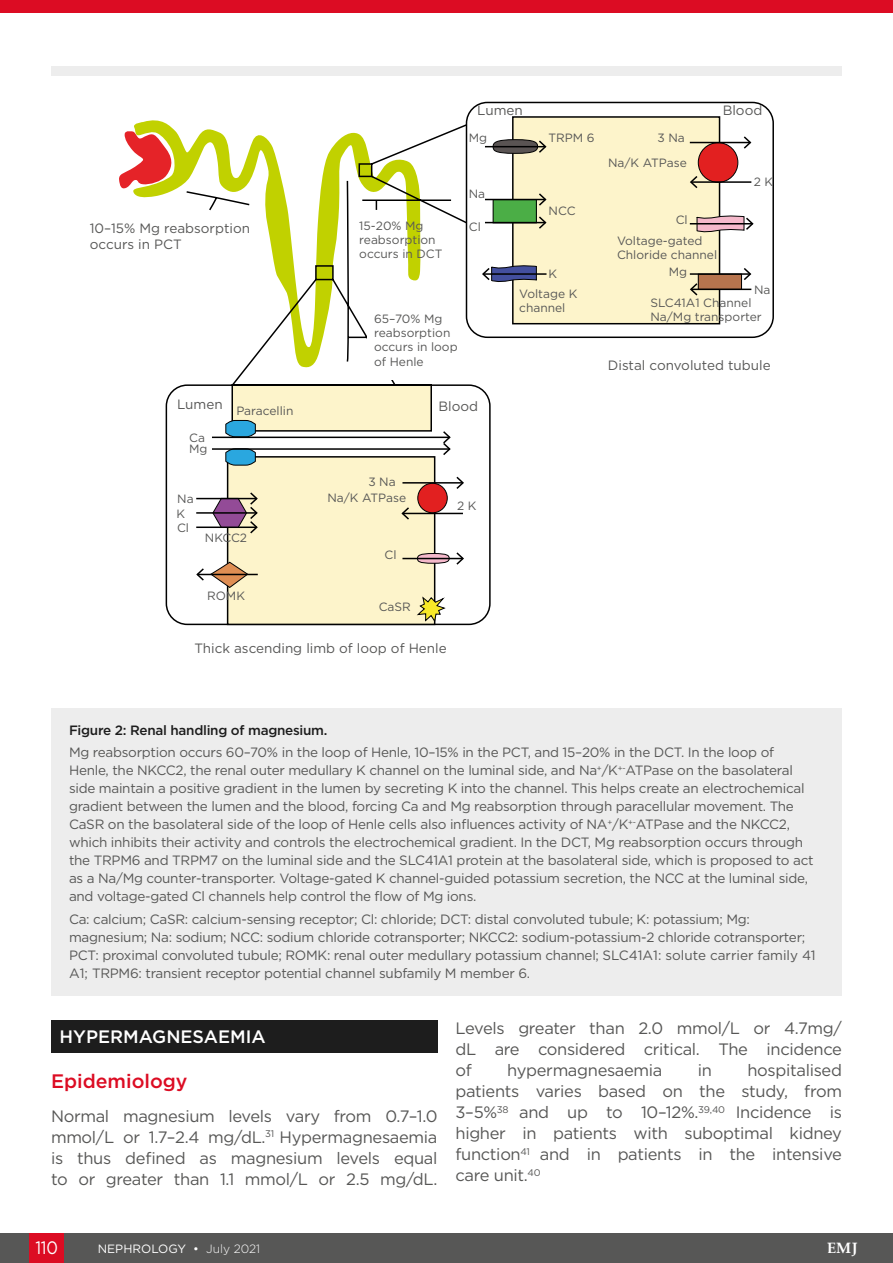
<style>
.page{position:relative;width:893px;height:1263px;background:#fff}
.page>*{position:absolute;margin:0;border:0;box-sizing:border-box;transform-origin:0 0}
.H2__Heading_2{font:500 19.5px "Gotham";color:#dc0c23}
.H1__Heading_1{font:500 18px "Gotham";color:#fff}
.t1{font:18px "Gotham";color:#fff;scale:.9 1}
.Body_Text__Justifica{font:16.5px/21px "Gotham";letter-spacing:-.02em;color:#575756;text-align:justify}
.t2{font:700 15px "Palatino Linotype";color:#fff}
.t3{font:13.5px/18px "Gotham";letter-spacing:-.02em;color:#575756}
.t4{font:13.5px/16.2px "Gotham";color:#575756}
.t5{font:500 13.5px "Gotham";letter-spacing:-.02em;color:#1d1d1d}
.t6{font:12px/14.4px "Gotham";color:#575756}
.t7{font:12px "Gotham";color:#fff}
.s1{font-weight:300}
</style>
<div class="page">
<div style="left:0;top:1233px;width:893px;height:30px;background:#575756"></div>
<div style="left:30px;top:1233px;width:34px;height:30px;background:#dc0c23"></div>
<div style="left:0;top:0;width:893px;height:13px;background:#dc0c23"></div>
<div style="left:51px;top:67px;width:791px;height:9px;background:#ededed"></div>
<div style="left:51px;top:708px;width:791px;height:287px;background:#ededed"></div>
<svg style="left:119px;top:131px;width:12px;height:58px"></svg>
<svg style="left:131px;top:120px;width:34px;height:78px;fill:#e52328"></svg>
<svg style="left:165px;top:101px;width:609px;height:525px"></svg>
<div style="left:513px;top:117px;width:206px;height:207px;background:#fdf4cb"></div>
<div style="left:512px;top:116px;width:208px;height:208px;border:2px solid #000"></div>
<div style="left:698px;top:274px;width:43px;height:15px;background:#b7744e"></div>
<div style="left:698px;top:274px;width:44px;height:16px;border:1px solid #000"></div>
<div style="left:493px;top:200px;width:43px;height:23px;background:#4bae46"></div>
<div style="left:228px;top:457px;width:207px;height:167px;background:#fdf4cb"></div>
<div style="left:227px;top:456px;width:208px;height:169px;border:2px solid #000"></div>
<svg style="left:418px;top:553px;width:31px;height:10px"></svg>
<div style="left:417px;top:553px;width:33px;height:11px;border:1px solid #000;border-radius:50%"></div>
<div style="left:493px;top:140px;width:44px;height:13px;background:#5a5453;border-radius:50%"></div>
<div style="left:493px;top:139px;width:45px;height:15px;border:1px solid #000;border-radius:50%"></div>
<div style="left:698px;top:143px;width:40px;height:39px;background:#e22020;border-radius:50%"></div>
<div style="left:698px;top:142px;width:40px;height:41px;border:1px solid #000;border-radius:50%"></div>
<div style="left:418px;top:483px;width:29px;height:30px;background:#e22020;border-radius:50%"></div>
<div style="left:417px;top:483px;width:31px;height:30px;border:1px solid #000;border-radius:50%"></div>
<svg style="left:225px;top:420px;width:31px;height:17px"></svg>
<svg style="left:225px;top:450px;width:31px;height:16px"></svg>
<svg style="left:418px;top:597px;width:28px;height:26px"></svg>
<hr style="left:485px;top:146px;width:60px;height:1px;background:#000">
<svg style="left:537px;top:140px;width:10px;height:13px"></svg>
<hr style="left:485px;top:199px;width:60px;height:1px;background:#000">
<svg style="left:537px;top:193px;width:10px;height:13px"></svg>
<hr style="left:485px;top:222px;width:60px;height:1px;background:#000">
<svg style="left:537px;top:216px;width:10px;height:13px"></svg>
<hr style="left:212px;top:437px;width:238px;height:1px;background:#000">
<hr style="left:690px;top:273px;width:60px;height:2px;background:#000">
<svg style="left:742px;top:266px;width:10px;height:16px"></svg>
<hr style="left:483px;top:273px;width:63px;height:2px;background:#000">
<svg style="left:481px;top:264px;width:56px;height:20px"></svg>
<hr style="left:691px;top:289px;width:60px;height:1px;background:#000">
<svg style="left:690px;top:282px;width:9px;height:14px"></svg>
<hr style="left:690px;top:223px;width:62px;height:1px;background:#000">
<svg style="left:696px;top:214px;width:59px;height:20px"></svg>
<hr style="left:691px;top:181px;width:60px;height:2px;background:#000">
<svg style="left:690px;top:176px;width:9px;height:13px"></svg>
<hr style="left:690px;top:142px;width:60px;height:1px;background:#000">
<svg style="left:742px;top:135px;width:10px;height:15px"></svg>
<hr style="left:402px;top:482px;width:61px;height:2px;background:#000">
<svg style="left:455px;top:475px;width:10px;height:15px"></svg>
<hr style="left:196px;top:498px;width:61px;height:1px;background:#000">
<hr style="left:196px;top:526px;width:61px;height:2px;background:#000">
<hr style="left:402px;top:558px;width:61px;height:1px;background:#000">
<svg style="left:455px;top:551px;width:10px;height:15px"></svg>
<hr style="left:197px;top:574px;width:61px;height:1px;background:#000">
<svg style="left:195px;top:562px;width:54px;height:26px"></svg>
<hr style="left:402px;top:513px;width:61px;height:1px;background:#000">
<svg style="left:401px;top:507px;width:10px;height:13px"></svg>
<hr style="left:212px;top:448px;width:238px;height:2px;background:#000">
<svg style="left:441px;top:430px;width:11px;height:27px"></svg>
<hr style="left:196px;top:512px;width:61px;height:2px;background:#000">
<svg style="left:212px;top:491px;width:46px;height:44px"></svg>
<div style="left:368px;top:301px;width:96px;height:78px;background:#fff"></div>
<div style="left:51px;top:1020px;width:386px;height:32px;background:#1d1d1d"></div>
<p class="t4" style="left:90px;top:220px;width:162px">10–15% Mg reabsorption occurs in PCT</p>
<p class="t3" style="left:177px;top:395px;width:47px">Lumen</p>
<p class="t6" style="left:236px;top:403px;width:58px">Paracellin</p>
<p class="t6" style="left:189px;top:430px;width:17px">Ca</p>
<p class="t6" style="left:189px;top:441px;width:20px">Mg</p>
<p class="t6" style="left:177px;top:491px;width:18px">Na</p>
<p class="t6" style="left:177px;top:506px;width:10px">K</p>
<p class="t6" style="left:177px;top:520px;width:14px">Cl</p>
<p class="t6" style="left:205px;top:531px;width:44px">NKCC2</p>
<p class="t6" style="left:207px;top:588px;width:39px">ROMK</p>
<p class="t6" style="left:359px;top:218px;width:85px">15-20% Mg reabsorption occurs in DCT</p>
<p class="t6" style="left:374px;top:311px;width:85px">65–70% Mg reabsorption occurs in loop of Henle</p>
<p class="t3" style="left:477px;top:101px;width:47px">Lumen</p>
<p class="t6" style="left:469px;top:130px;width:20px">Mg</p>
<p class="t6" style="left:469px;top:186px;width:18px">Na</p>
<p class="t6" style="left:469px;top:220px;width:14px">Cl</p>
<p class="t6" style="left:549px;top:130px;width:48px">TRPM 6</p>
<p class="t6" style="left:657px;top:131px;width:29px">3 Na</p>
<p class="t6" style="left:549px;top:203px;width:29px">NCC</p>
<p class="t6" style="left:608px;top:155px;width:80px">Na/K ATPase</p>
<p class="t6" style="left:676px;top:212px;width:14px">Cl</p>
<p class="t3" style="left:723px;top:101px;width:41px">Blood</p>
<p class="t6" style="left:754px;top:175px;width:21px">2 K</p>
<p class="t6" style="left:549px;top:267px;width:10px">K</p>
<p class="t6" style="left:519px;top:286px;width:60px">Voltage K channel</p>
<p class="t6" style="left:617px;top:233px;width:102px">Voltage-gated<br>Chloride channel</p>
<p class="t6" style="left:650px;top:295px;width:113px">SLC41A1 Channel<br>Na/Mg transporter</p>
<p class="t6" style="left:669px;top:265px;width:20px">Mg</p>
<p class="t6" style="left:754px;top:282px;width:18px">Na</p>
<p class="t4" style="left:608px;top:356px;width:164px">Distal convoluted tubule</p>
<p class="t6" style="left:368px;top:474px;width:29px">3 Na</p>
<p class="t6" style="left:327px;top:490px;width:80px">Na/K ATPase</p>
<p class="t6" style="left:385px;top:548px;width:14px">Cl</p>
<p class="t6" style="left:379px;top:600px;width:34px">CaSR</p>
<p class="t3" style="left:439px;top:397px;width:41px">Blood</p>
<p class="t6" style="left:457px;top:498px;width:21px">2 K</p>
<p class="t4" style="left:194px;top:640px;width:254px">Thick ascending limb of loop of Henle</p>
<p class="t5" style="left:69px;top:721px;width:260px">Figure 2: Renal handling of magnesium.</p>
<p class="t3" style="left:69px;top:743px;width:746px">Mg reabsorption occurs 60–70% in the loop of Henle, 10–15% in the PCT, and 15–20% in the DCT. In the loop of Henle, the NKCC2, the renal outer medullary K channel on the luminal side, and Na<sup>+</sup>/K<sup>+-</sup>ATPase on the basolateral side maintain a positive gradient in the lumen by secreting K into the channel. This helps create an electrochemical gradient between the lumen and the blood, forcing Ca and Mg reabsorption through paracellular movement. The CaSR on the basolateral side of the loop of Henle cells also influences activity of NA<sup>+</sup>/K<sup>+-</sup>ATPase and the NKCC2, which inhibits their activity and controls the electrochemical gradient. In the DCT, Mg reabsorption occurs through the TRPM6 and TRPM7 on the luminal side and the SLC41A1 protein at the basolateral side, which is proposed to act as a Na/Mg counter-transporter. Voltage-gated K channel-guided potassium secretion, the NCC at the luminal side, and voltage-gated Cl channels help control the flow of Mg ions.</p>
<p class="t3" style="left:69px;top:909px;width:748px">Ca: calcium; CaSR: calcium-sensing receptor; Cl: chloride; DCT: distal convoluted tubule; K: potassium; Mg: magnesium; Na: sodium; NCC: sodium chloride cotransporter; NKCC2: sodium-potassium-2 chloride cotransporter; PCT: proximal convoluted tubule; ROMK: renal outer medullary potassium channel; SLC41A1: solute carrier family 41<br>A1; TRPM6: transient receptor potential channel subfamily M member 6.</p>
<p class="H1__Heading_1" style="left:60px;top:1024px;width:208px">HYPERMAGNESAEMIA</p>
<p class="H2__Heading_2" style="left:51px;top:1068px;width:138px">Epidemiology</p>
<p class="Body_Text__Justifica" style="left:51px;top:1105px;width:388px">Normal magnesium levels vary from 0.7–1.0 mmol/L or 1.7–2.4 mg/dL.<sup>31</sup> Hypermagnesaemia is thus defined as magnesium levels equal to or greater than 1.1 mmol/L or 2.5 mg/dL.</p>
<p class="Body_Text__Justifica" style="left:455px;top:1018px;width:388px">Levels greater than 2.0 mmol/L or 4.7mg/ dL are considered critical. The incidence of</p>
<p class="Body_Text__Justifica" style="left:455px;top:1060px;width:388px;text-indent:292px">hospitalised patients varies based on the study, from 3–5%<sup>38</sup> and up to 10–12%.<sup>39,40</sup> Incidence is higher in patients with suboptimal kidney function<sup>41</sup> and in patients in the intensive care unit.<sup>40</sup></p>
<p class="Body_Text__Justifica" style="left:507px;top:1060px;width:157px">hypermagnesaemia</p>
<p class="Body_Text__Justifica" style="left:698px;top:1060px;width:16px">in</p>
<h2 class="t1" style="left:36px;top:1236px;width:27px">110</h2>
<p class="t7" style="left:98px;top:1241px;width:164px">NEPHROLOGY • <span class="s1">July 2021</span></p>
<p class="t2" style="left:827px;top:1238px;width:32px">EMJ</p>
</div>
